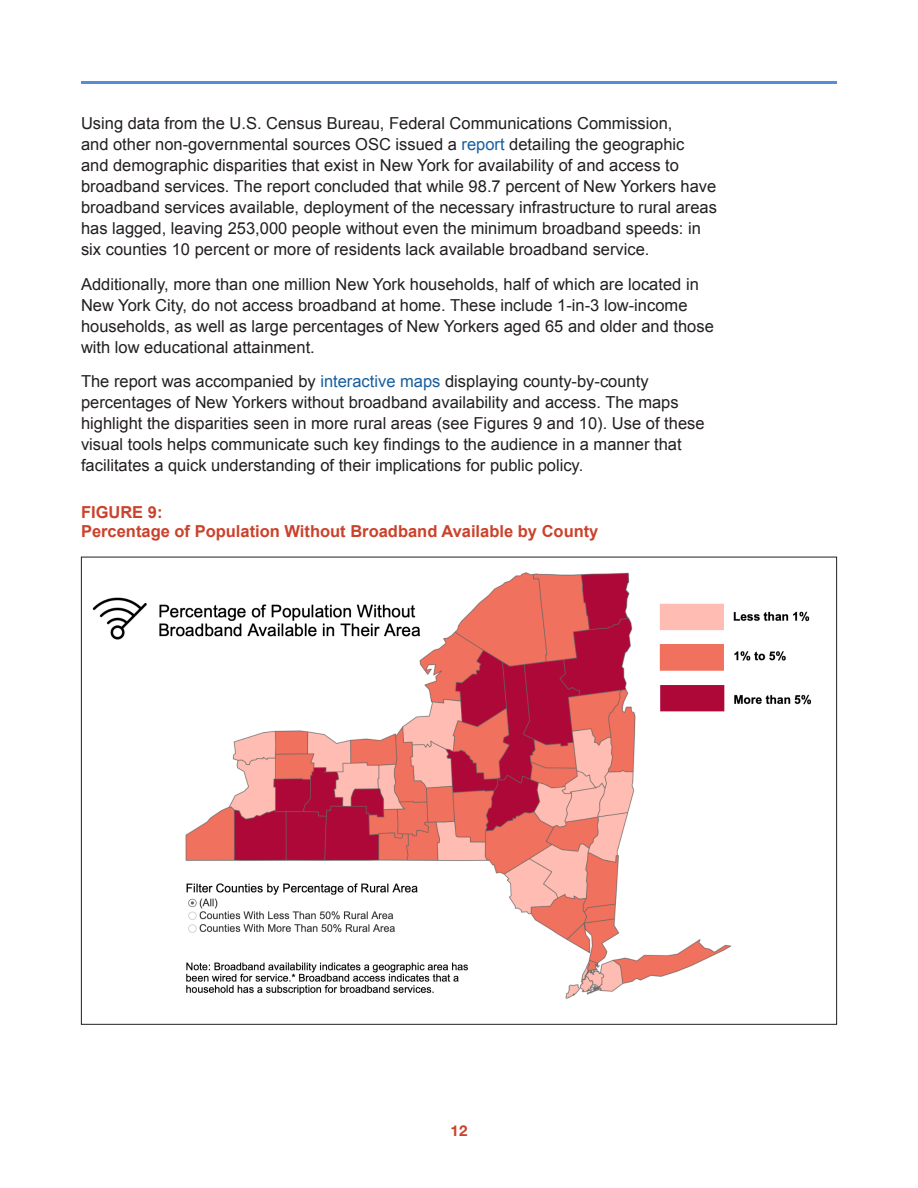
<style>
.page{position:relative;width:918px;height:1188px;background:#fff}
.page>*{position:absolute;margin:0;border:0;box-sizing:border-box;transform-origin:0 0}
._3_Body_Text{font:16.5px/21px "Arial";color:#231f20}
._7_Figures_rev{font:700 16.5px/19.5px "Arial";color:#ca422c}
.t1{font:700 15px "Helvetica Neue LT Std";color:#ca422c}
.s1{color:#175d9e}
</style>
<div class="page">
<hr style="left:81px;top:81px;width:756px;height:3px;background:#558ed5">
<img style="left:92px;top:572px;width:719px;height:427px">
<p class="_3_Body_Text" style="left:81px;top:113px;width:637px">Using data from the U.S. Census Bureau, Federal Communications Commission,<br>and other non-governmental sources OSC issued a <span class="s1">report</span> detailing the geographic<br>and demographic disparities that exist in New York for availability of and access to broadband services. The report concluded that while 98.7 percent of New Yorkers have broadband services available, deployment of the necessary infrastructure to rural areas has lagged, leaving 253,000 people without even the minimum broadband speeds: in six counties 10 percent or more of residents lack available broadband service.</p>
<p class="_3_Body_Text" style="left:81px;top:273px;width:634px">Additionally, more than one million New York households, half of which are located in New York City, do not access broadband at home. These include 1-in-3 low-income households, as well as large percentages of New Yorkers aged 65 and older and those with low educational attainment.</p>
<p class="_3_Body_Text" style="left:81px;top:371px;width:625px">The report was accompanied by <span class="s1">interactive maps</span> displaying county-by-county percentages of New Yorkers without broadband availability and access. The maps highlight the disparities seen in more rural areas (see Figures 9 and 10). Use of these visual tools helps communicate such key findings to the audience in a manner that facilitates a quick understanding of their implications for public policy.</p>
<p class="_7_Figures_rev" style="left:81px;top:503px;width:519px">FIGURE 9:<br>Percentage of Population Without Broadband Available by County</p>
<p class="t1" style="left:451px;top:1121px;width:18px">12</p>
</div>
